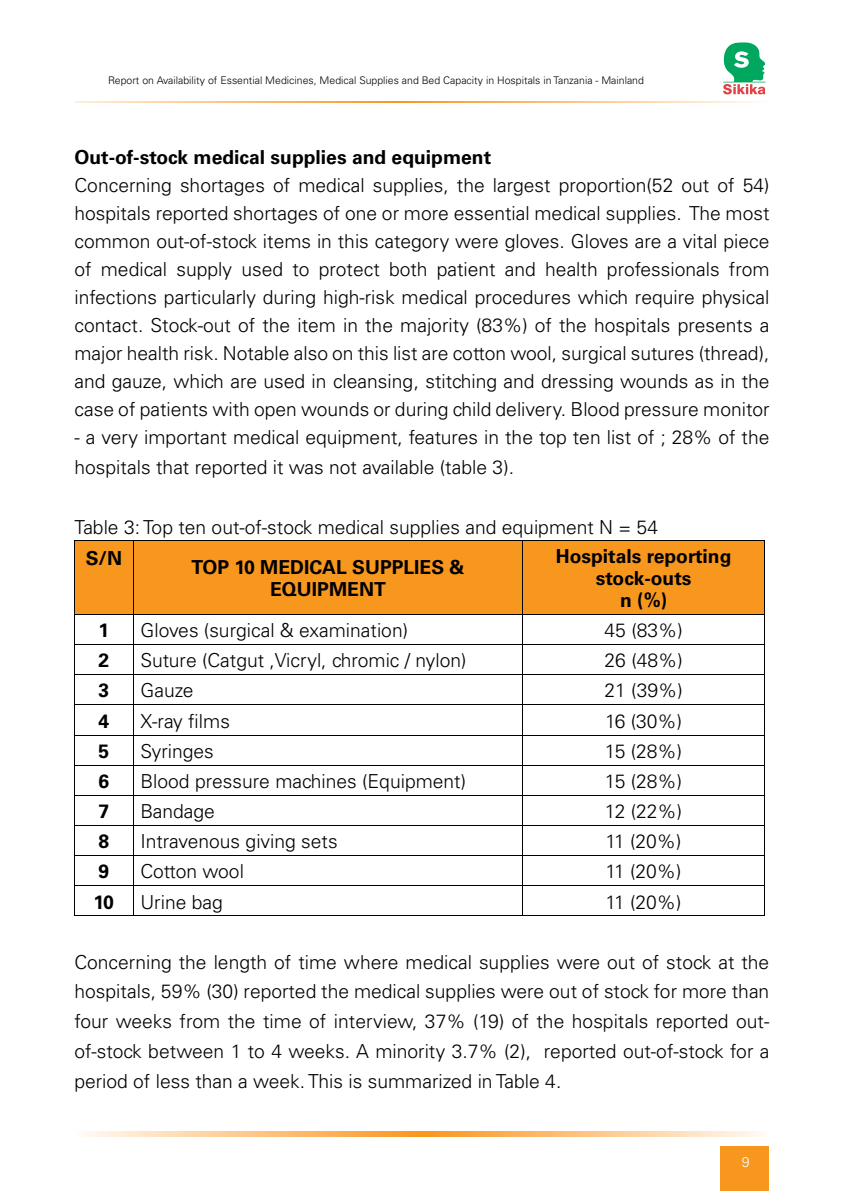
<style>
.page{position:relative;width:844px;height:1191px;background:#fff}
.page>*{position:absolute;margin:0;border:0;box-sizing:border-box;transform-origin:0 0}
.t1{font:300 19.25px/28px "Univers";color:#000;text-align:justify}
.t2{font:700 19.25px/22.2px "Univers";color:#000;text-align:center}
.t3{font:300 14px "Univers";color:#fff}
.t4{font:300 10.5px "Univers";color:#000}
</style>
<div class="page">
<svg style="left:76px;top:101px;width:684px;height:2px"></svg>
<svg style="left:83px;top:1131px;width:679px;height:5px;background:#fcc787"></svg>
<svg style="left:723px;top:42px;width:42px;height:52px"></svg>
<div style="left:719px;top:1146px;width:49px;height:45px;background:#f8971d"></div>
<div style="left:75px;top:541px;width:689px;height:73px;background:#f8971d"></div>
<hr style="left:74px;top:540px;width:59px;height:1px;background:#000">
<hr style="left:74px;top:541px;width:1px;height:73px;background:#000">
<hr style="left:133px;top:540px;width:390px;height:1px;background:#000">
<hr style="left:133px;top:541px;width:1px;height:73px;background:#000">
<hr style="left:523px;top:540px;width:241px;height:1px;background:#000">
<hr style="left:522px;top:541px;width:1px;height:73px;background:#000">
<hr style="left:764px;top:541px;width:1px;height:73px;background:#000">
<hr style="left:74px;top:614px;width:59px;height:1px;background:#000">
<hr style="left:74px;top:614px;width:1px;height:30px;background:#000">
<hr style="left:133px;top:614px;width:390px;height:1px;background:#000">
<hr style="left:133px;top:614px;width:1px;height:30px;background:#000">
<hr style="left:523px;top:614px;width:241px;height:1px;background:#000">
<hr style="left:522px;top:614px;width:1px;height:30px;background:#000">
<hr style="left:764px;top:614px;width:1px;height:30px;background:#000">
<hr style="left:74px;top:644px;width:59px;height:1px;background:#000">
<hr style="left:133px;top:644px;width:390px;height:1px;background:#000">
<hr style="left:523px;top:644px;width:241px;height:1px;background:#000">
<hr style="left:74px;top:674px;width:59px;height:1px;background:#000">
<svg style="left:74px;top:645px;width:1px;height:59px"></svg>
<hr style="left:133px;top:674px;width:390px;height:1px;background:#000">
<svg style="left:133px;top:645px;width:1px;height:59px"></svg>
<hr style="left:523px;top:674px;width:241px;height:1px;background:#000">
<svg style="left:522px;top:645px;width:1px;height:59px"></svg>
<svg style="left:764px;top:645px;width:1px;height:59px"></svg>
<hr style="left:74px;top:704px;width:59px;height:1px;background:#000">
<hr style="left:74px;top:705px;width:1px;height:30px;background:#000">
<hr style="left:133px;top:704px;width:390px;height:1px;background:#000">
<hr style="left:133px;top:705px;width:1px;height:30px;background:#000">
<hr style="left:523px;top:704px;width:241px;height:1px;background:#000">
<hr style="left:522px;top:705px;width:1px;height:30px;background:#000">
<hr style="left:764px;top:705px;width:1px;height:30px;background:#000">
<hr style="left:74px;top:735px;width:59px;height:1px;background:#000">
<hr style="left:74px;top:735px;width:1px;height:30px;background:#000">
<hr style="left:133px;top:735px;width:390px;height:1px;background:#000">
<hr style="left:133px;top:735px;width:1px;height:30px;background:#000">
<hr style="left:523px;top:735px;width:241px;height:1px;background:#000">
<hr style="left:522px;top:735px;width:1px;height:30px;background:#000">
<hr style="left:764px;top:735px;width:1px;height:30px;background:#000">
<hr style="left:74px;top:765px;width:59px;height:1px;background:#000">
<hr style="left:74px;top:765px;width:1px;height:30px;background:#000">
<hr style="left:133px;top:765px;width:390px;height:1px;background:#000">
<hr style="left:133px;top:765px;width:1px;height:30px;background:#000">
<hr style="left:523px;top:765px;width:241px;height:1px;background:#000">
<hr style="left:522px;top:765px;width:1px;height:30px;background:#000">
<hr style="left:764px;top:765px;width:1px;height:30px;background:#000">
<hr style="left:74px;top:795px;width:59px;height:1px;background:#000">
<hr style="left:74px;top:795px;width:1px;height:30px;background:#000">
<hr style="left:133px;top:795px;width:390px;height:1px;background:#000">
<hr style="left:133px;top:795px;width:1px;height:30px;background:#000">
<hr style="left:523px;top:795px;width:241px;height:1px;background:#000">
<hr style="left:522px;top:795px;width:1px;height:30px;background:#000">
<hr style="left:764px;top:795px;width:1px;height:30px;background:#000">
<hr style="left:74px;top:825px;width:59px;height:1px;background:#000">
<hr style="left:74px;top:825px;width:1px;height:30px;background:#000">
<hr style="left:133px;top:825px;width:390px;height:1px;background:#000">
<hr style="left:133px;top:825px;width:1px;height:30px;background:#000">
<hr style="left:523px;top:825px;width:241px;height:1px;background:#000">
<hr style="left:522px;top:825px;width:1px;height:30px;background:#000">
<hr style="left:764px;top:825px;width:1px;height:30px;background:#000">
<hr style="left:74px;top:855px;width:59px;height:1px;background:#000">
<hr style="left:133px;top:855px;width:390px;height:1px;background:#000">
<hr style="left:523px;top:855px;width:241px;height:1px;background:#000">
<hr style="left:74px;top:885px;width:59px;height:1px;background:#000">
<svg style="left:74px;top:856px;width:1px;height:59px"></svg>
<hr style="left:133px;top:885px;width:390px;height:1px;background:#000">
<svg style="left:133px;top:856px;width:1px;height:59px"></svg>
<hr style="left:523px;top:885px;width:241px;height:1px;background:#000">
<svg style="left:522px;top:856px;width:1px;height:59px"></svg>
<svg style="left:764px;top:856px;width:1px;height:59px"></svg>
<hr style="left:74px;top:915px;width:59px;height:1px;background:#000">
<hr style="left:133px;top:915px;width:390px;height:1px;background:#000">
<hr style="left:523px;top:915px;width:241px;height:1px;background:#000">
<p class="t4" style="left:108px;top:74px;width:537px">Report on Availability of Essential Medicines, Medical Supplies and Bed Capacity in Hospitals in Tanzania - Mainland</p>
<p class="t2" style="left:74px;top:146px;width:418px">Out-of-stock medical supplies and equipment</p>
<p class="t1" style="left:74px;top:171px;width:696px">Concerning shortages of medical supplies, the largest proportion(52 out of 54) hospitals reported shortages of one or more essential medical supplies. The most common out-of-stock items in this category were gloves. Gloves are a vital piece of medical supply used to protect both patient and health professionals from infections particularly during high-risk medical procedures which require physical contact. Stock-out of the item in the majority (83%) of the hospitals presents a major health risk. Notable also on this list are cotton wool, surgical sutures (thread), and gauze, which are used in cleansing, stitching and dressing wounds as in the case of patients with open wounds or during child delivery. Blood pressure monitor</p>
<p class="t1" style="left:74px;top:422px;width:696px;line-height:29.8px">- a very important medical equipment, features in the top ten list of ; 28% of the hospitals that reported it was not available (table 3).</p>
<p class="t1" style="left:74px;top:513px;width:585px">Table 3: Top ten out-of-stock medical supplies and equipment N = 54</p>
<p class="t2" style="left:86px;top:547px;width:38px">S/N</p>
<p class="t2" style="left:191px;top:556px;width:274px">TOP 10 MEDICAL SUPPLIES &amp;<br>EQUIPMENT</p>
<p class="t2" style="left:555px;top:545px;width:177px">Hospitals reporting stock-outs<br>n (%)</p>
<p class="t2" style="left:98px;top:619px;width:12px">1</p>
<p class="t1" style="left:140px;top:616px;width:269px">Gloves (surgical &amp; examination)</p>
<p class="t1" style="left:604px;top:616px;width:80px">45 (83%)</p>
<p class="t2" style="left:98px;top:649px;width:12px">2</p>
<p class="t1" style="left:140px;top:646px;width:327px">Suture (Catgut ,Vicryl, chromic / nylon)</p>
<p class="t1" style="left:604px;top:646px;width:80px">26 (48%)</p>
<p class="t2" style="left:98px;top:679px;width:12px">3</p>
<p class="t1" style="left:140px;top:676px;width:55px">Gauze</p>
<p class="t1" style="left:604px;top:676px;width:80px">21 (39%)</p>
<p class="t2" style="left:98px;top:710px;width:12px">4</p>
<p class="t1" style="left:140px;top:706px;width:91px">X-ray films</p>
<p class="t1" style="left:605px;top:706px;width:79px">16 (30%)</p>
<p class="t2" style="left:98px;top:740px;width:12px">5</p>
<p class="t1" style="left:140px;top:737px;width:75px">Syringes</p>
<p class="t1" style="left:604px;top:737px;width:79px">15 (28%)</p>
<p class="t2" style="left:98px;top:770px;width:12px">6</p>
<p class="t1" style="left:140px;top:767px;width:327px">Blood pressure machines (Equipment)</p>
<p class="t1" style="left:604px;top:767px;width:79px">15 (28%)</p>
<p class="t2" style="left:98px;top:800px;width:12px">7</p>
<p class="t1" style="left:140px;top:797px;width:76px">Bandage</p>
<p class="t1" style="left:604px;top:797px;width:79px">12 (22%)</p>
<p class="t2" style="left:98px;top:830px;width:12px">8</p>
<p class="t1" style="left:140px;top:827px;width:199px">Intravenous giving sets</p>
<p class="t1" style="left:605px;top:827px;width:77px">11 (20%)</p>
<p class="t2" style="left:98px;top:860px;width:12px">9</p>
<p class="t1" style="left:140px;top:857px;width:105px">Cotton wool</p>
<p class="t1" style="left:605px;top:857px;width:77px">11 (20%)</p>
<p class="t2" style="left:94px;top:890px;width:22px">10</p>
<p class="t1" style="left:140px;top:887px;width:84px">Urine bag</p>
<p class="t1" style="left:605px;top:887px;width:77px">11 (20%)</p>
<p class="t1" style="left:74px;top:947px;width:696px;line-height:29.8px">Concerning the length of time where medical supplies were out of stock at the hospitals, 59% (30) reported the medical supplies were out of stock for more than four weeks from the time of interview, 37% (19) of the hospitals reported out&shy;of-stock between 1 to 4 weeks. A minority 3.7% (2), reported out-of-stock for a period of less than a week. This is summarized in Table 4.</p>
<p class="t3" style="left:741px;top:1153px;width:9px">9</p>
</div>
